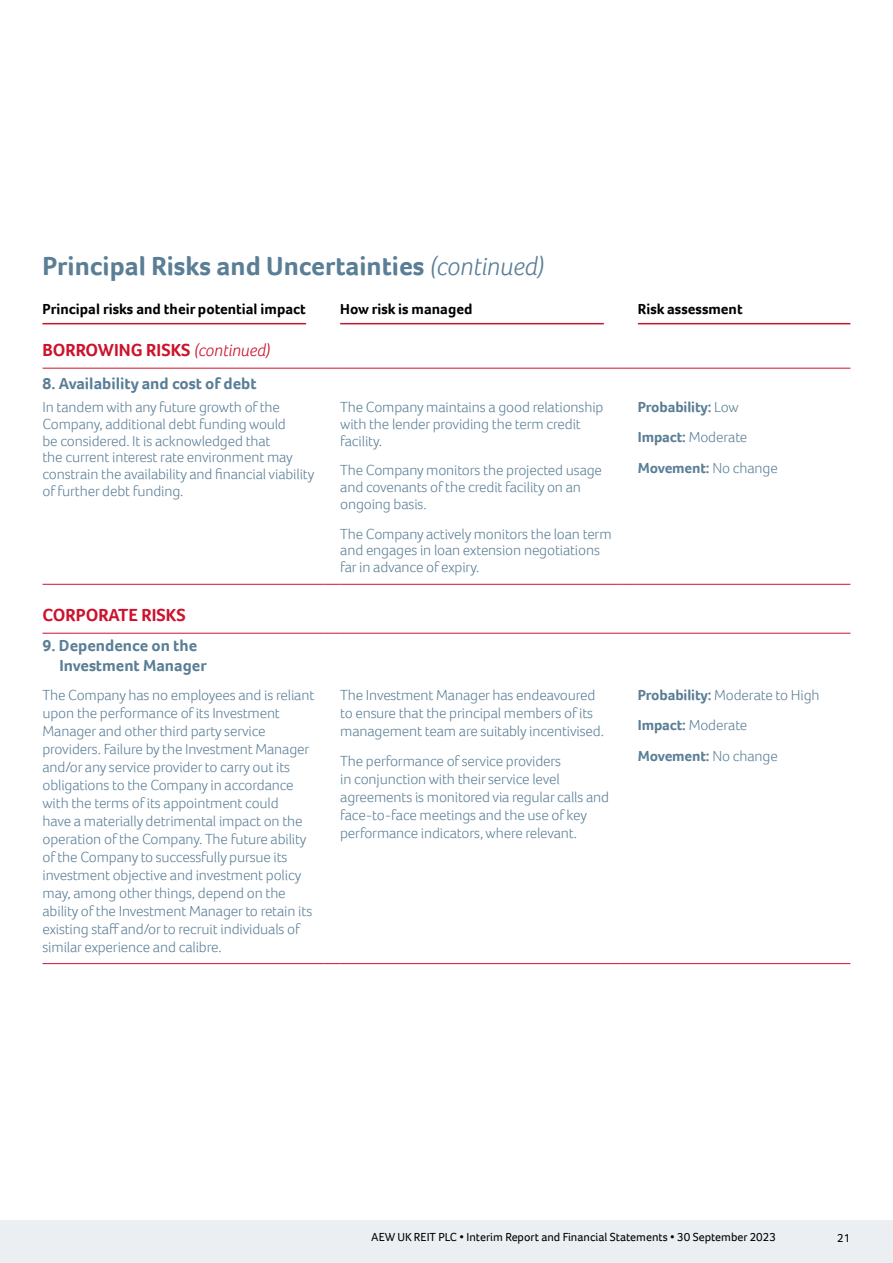
<style>
.page{position:relative;width:893px;height:1263px;background:#fff}
.page>*{position:absolute;margin:0;border:0;box-sizing:border-box;transform-origin:0 0}
.t1{font:700 27px "Foco";color:#597e96}
.t2{font:700 18px "Foco";color:#cd122d}
.t3{font:700 16.5px/19.8px "Foco";color:#597e96}
.t4{font:300 15px/18px "Foco";letter-spacing:-.01em;color:#597e96}
.t5{font:700 15px "Foco";color:#000}
.t6{font:700 15px/30.8px "Foco";letter-spacing:-.01em;color:#597e96}
.t7{font:12px "Foco";color:#000}
.s1{font-weight:300;font-style:italic}
.s2{font-weight:300}
.s3{font-weight:700}
</style>
<div class="page">
<div style="left:0;top:1220px;width:893px;height:43px;background:#ebeff1"></div>
<hr style="left:43px;top:584px;width:280px;height:1px;background:#cd122d">
<svg style="left:323px;top:584px;width:17px;height:1px"></svg>
<hr style="left:340px;top:584px;width:281px;height:1px;background:#cd122d">
<svg style="left:621px;top:584px;width:17px;height:1px"></svg>
<hr style="left:43px;top:963px;width:280px;height:1px;background:#cd122d">
<svg style="left:323px;top:963px;width:17px;height:1px"></svg>
<hr style="left:340px;top:963px;width:281px;height:1px;background:#cd122d">
<svg style="left:621px;top:963px;width:17px;height:1px"></svg>
<hr style="left:638px;top:584px;width:212px;height:1px;background:#cd122d">
<hr style="left:638px;top:963px;width:212px;height:1px;background:#cd122d">
<hr style="left:43px;top:368px;width:280px;height:1px;background:#cd122d">
<svg style="left:323px;top:368px;width:17px;height:1px"></svg>
<hr style="left:340px;top:368px;width:281px;height:1px;background:#cd122d">
<svg style="left:621px;top:368px;width:17px;height:1px"></svg>
<hr style="left:638px;top:368px;width:212px;height:1px;background:#cd122d">
<hr style="left:43px;top:633px;width:280px;height:1px;background:#cd122d">
<svg style="left:323px;top:633px;width:17px;height:1px"></svg>
<hr style="left:340px;top:633px;width:281px;height:1px;background:#cd122d">
<svg style="left:621px;top:633px;width:17px;height:1px"></svg>
<hr style="left:638px;top:633px;width:212px;height:1px;background:#cd122d">
<hr style="left:43px;top:323px;width:263px;height:1px;background:#cd122d">
<hr style="left:340px;top:323px;width:264px;height:1px;background:#cd122d">
<hr style="left:638px;top:323px;width:212px;height:1px;background:#cd122d">
<h1 class="t1" style="left:43px;top:248px;width:503px">Principal Risks and Uncertainties <span class="s1">(continued)</span></h1>
<p class="t5" style="left:43px;top:299px;width:265px">Principal risks and their potential impact</p>
<p class="t5" style="left:340px;top:299px;width:134px">How risk is managed</p>
<p class="t5" style="left:638px;top:299px;width:106px">Risk assessment</p>
<p class="t2" style="left:43px;top:338px;width:229px">BORROWING RISKS <span class="s1">(continued)</span></p>
<p class="t3" style="left:43px;top:373px;width:216px">8. Availability and cost of debt</p>
<p class="t4" style="left:43px;top:398px;width:273px;line-height:16.8px">In tandem with any future growth of the Company, additional debt funding would<br>be considered. It is acknowledged that<br>the current interest rate environment may constrain the availability and financial viability of further debt funding.</p>
<p class="t4" style="left:340px;top:398px;width:265px;line-height:16.8px">The Company maintains a good relationship with the lender providing the term credit facility.</p>
<p class="t6" style="left:638px;top:391px;width:142px">Probability: <span class="s2">Low<br></span>Impact: <span class="s2">Moderate<br></span>Movement: <span class="s2">No change</span></p>
<p class="t4" style="left:340px;top:461px;width:263px;line-height:16.8px">The Company monitors the projected usage and covenants of the credit facility on an ongoing basis.</p>
<p class="t4" style="left:340px;top:525px;width:273px;line-height:16.8px">The Company actively monitors the loan term and engages in loan extension negotiations far in advance of expiry.</p>
<p class="t2" style="left:43px;top:603px;width:145px">CORPORATE RISKS</p>
<p class="t3" style="left:59px;top:635px;width:149px;text-indent:-17px">9. Dependence on the<br>Investment Manager</p>
<p class="t4" style="left:43px;top:685px;width:273px">The Company has no employees and is reliant upon the performance of its Investment Manager and other third party service providers. Failure by the Investment Manager and/or any service provider to carry out its obligations to the Company in accordance with the terms of its appointment could<br>have a materially detrimental impact on the operation of the Company. The future ability of the Company to successfully pursue its investment objective and investment policy may, among other things, depend on the ability of the Investment Manager to retain its existing staffand/or to recruit individuals of similar experience and calibre.</p>
<p class="t4" style="left:340px;top:685px;width:265px">The Investment Manager has endeavoured to ensure that the principal members of its management team are suitably incentivised.</p>
<p class="t4" style="left:340px;top:752px;width:270px">The performance of service providers<br>in conjunction with their service level agreements is monitored via regular calls and face-to-face meetings and the use of key performance indicators, where relevant.</p>
<p class="t4" style="left:638px;top:679px;width:183px;line-height:30.8px"><span class="s3">Probability:</span> Moderate to High<br><span class="s3">Impact:</span> Moderate<br><span class="s3">Movement:</span> No change</p>
<p class="t7" style="left:371px;top:1229px;width:406px">AEW UK REIT PLC • Interim Report and Financial Statements • 30 September 2023</p>
<p class="t7" style="left:837px;top:1230px;width:15px">21</p>
</div>
